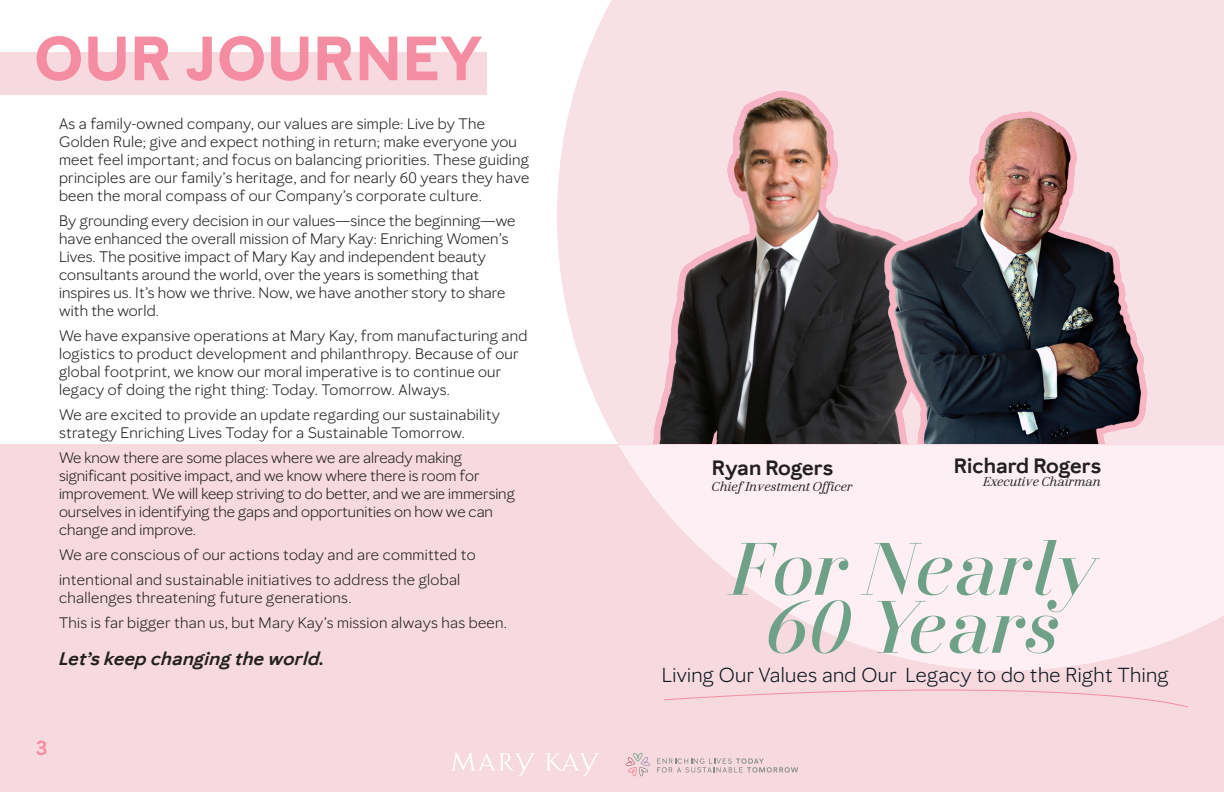
<style>
.page{position:relative;width:1224px;height:792px;background:#fff}
.page>*{position:absolute;margin:0;border:0;box-sizing:border-box;transform-origin:0 0}
.t1{font:italic 500 73px "Mary Kay Serif 100";letter-spacing:.02em;color:#6ea188}
.t2{font:700 61.4px "Mary Kay Sans";letter-spacing:.01em;color:#f48da1}
.t3{font:600 20.4px "Mary Kay Sans";color:#231f20}
.t4{font:20px "Mary Kay Sans";letter-spacing:.02em;color:#0d161e}
.t5{font:600 20px "Mary Kay Sans";color:#f48da1}
.t6{font:italic 600 18px "Mary Kay Sans";letter-spacing:.02em;color:#231f20}
.t7{font:15px/18px "Mary Kay Sans";letter-spacing:.02em;color:#231f20}
.t8{font:15px/18px "Mary Kay Sans";color:#231f20}
.t9{font:italic 12.7px "Mary Kay Serif 000";color:#231f20}
</style>
<div class="page">
<svg style="left:557px;top:0;width:667px;height:445px;background:#f8e4e9"></svg>
<img style="left:585px;top:58px;width:371px;height:387px">
<img style="left:827px;top:67px;width:382px;height:378px">
<div style="left:0;top:445px;width:1224px;height:347px;background:#f6dae0"></div>
<div style="left:0;top:52px;width:487px;height:42px;background:#f6dae0"></div>
<svg style="left:452px;top:753px;width:83px;height:23px"></svg>
<svg style="left:547px;top:753px;width:52px;height:23px"></svg>
<svg style="left:619px;top:445px;width:605px;height:226px;fill:#fdeff3"></svg>
<svg style="left:657px;top:758px;width:141px;height:15px"></svg>
<svg style="left:626px;top:753px;width:24px;height:23px"></svg>
<svg style="left:664px;top:689px;width:524px;height:19px"></svg>
<p class="t2" style="left:34px;top:21px;width:449px">OUR JOURNEY</p>
<p class="t7" style="left:59px;top:115px;width:472px">As a family-owned company, our values are simple: Live by The Golden Rule; give and expect nothing in return; make everyone you meet feel important; and focus on balancing priorities. These guiding principles are our family’s heritage, and for nearly 60 years they have been the moral compass of our Company’s corporate culture.</p>
<p class="t7" style="left:59px;top:212px;width:458px">By grounding every decision in our values—since the beginning—we have enhanced the overall mission of Mary Kay: Enriching Women’s Lives. The positive impact of Mary Kay and independent beauty consultants around the world, over the years is something that inspires us. It’s how we thrive. Now, we have another story to share with the world.</p>
<p class="t7" style="left:59px;top:327px;width:470px">We have expansive operations at Mary Kay, from manufacturing and logistics to product development and philanthropy. Because of our global footprint, we know our moral imperative is to continue our legacy of doing the right thing: Today. Tomorrow. Always.</p>
<p class="t7" style="left:59px;top:406px;width:442px">We are excited to provide an update regarding our sustainability strategy Enriching Lives Today for a Sustainable Tomorrow.</p>
<p class="t8" style="left:59px;top:449px;width:457px">We know there are some places where we are already making significant positive impact, and we know where there is room for improvement. We will keep striving to do better, and we are immersing ourselves in identifying the gaps and opportunities on how we can change and improve.</p>
<p class="t7" style="left:59px;top:542px;width:418px;line-height:25px">We are conscious of our actions today and are committed to intentional and sustainable initiatives to address the global</p>
<p class="t7" style="left:59px;top:589px;width:294px">challenges threatening future generations.</p>
<p class="t7" style="left:59px;top:614px;width:449px">This is far bigger than us, but Mary Kay’s mission always has been.</p>
<p class="t6" style="left:59px;top:648px;width:267px">Let’s keep changing the world.</p>
<h3 class="t5" style="left:36px;top:736px;width:13px">3</h3>
<p class="t3" style="left:712px;top:456px;width:123px">Ryan Rogers</p>
<p class="t9" style="left:712px;top:478px;width:142px">Chief Investment Officer</p>
<p class="t3" style="left:954px;top:453px;width:149px">Richard Rogers</p>
<p class="t9" style="left:983px;top:474px;width:120px">Executive Chairman</p>
<p class="t1" style="left:732px;top:521px;width:366px">For Nearly</p>
<p class="t1" style="left:768px;top:579px;width:293px">60 Years</p>
<p class="t4" style="left:662px;top:663px;width:508px">Living Our Values and Our Legacy to do the Right Thing</p>
</div>
